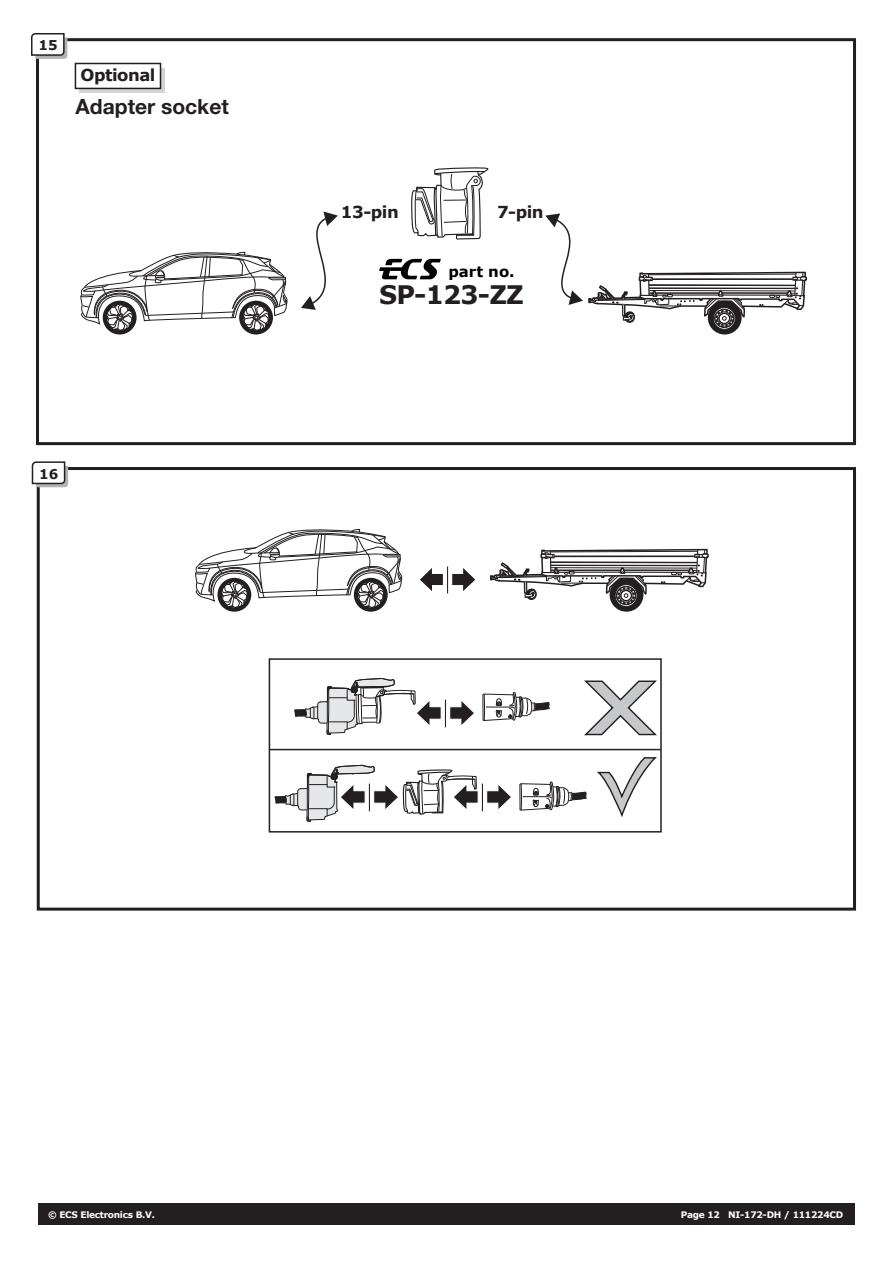
<style>
.page{position:relative;width:893px;height:1263px;background:#fff}
.page>*{position:absolute;margin:0;border:0;box-sizing:border-box;transform-origin:0 0}
.t1{font:700 25.5px "Verdana";letter-spacing:-.03em;color:#231f20}
.t2{font:700 21px "Helvetica Neue";color:#231f20}
.t3{font:700 16.5px "Verdana";letter-spacing:-.03em;color:#231f20}
.t4{font:700 15px "Verdana";color:#000}
.t5{font:700 13.5px "Verdana";color:#231f20}
.t6{font:700 9px "Verdana";letter-spacing:-.03em;color:#fff}
</style>
<div class="page">
<div style="left:38px;top:1203px;width:817px;height:21px;background:#231f20"></div>
<svg style="left:482px;top:691px;width:68px;height:30px"></svg>
<svg style="left:519px;top:781px;width:68px;height:30px"></svg>
<div style="left:269px;top:658px;width:393px;height:174px;border:2px solid #231f20"></div>
<hr style="left:269px;top:749px;width:392px;height:1px;background:#231f20">
<svg style="left:597px;top:757px;width:60px;height:60px"></svg>
<svg style="left:584px;top:680px;width:73px;height:56px"></svg>
<svg style="left:274px;top:764px;width:237px;height:58px"></svg>
<svg style="left:293px;top:658px;width:183px;height:77px"></svg>
<div style="left:36px;top:38px;width:820px;height:407px;border:3px solid #231f20"></div>
<svg style="left:31px;top:33px;width:36px;height:26px"></svg>
<div style="left:37px;top:467px;width:819px;height:443px;border:3px solid #231f20"></div>
<svg style="left:31px;top:461px;width:37px;height:26px"></svg>
<svg style="left:79px;top:68px;width:85px;height:25px"></svg>
<div style="left:75px;top:63px;width:86px;height:26px;background:#fff;border:2px solid #231f20"></div>
<svg style="left:420px;top:566px;width:55px;height:28px"></svg>
<svg style="left:489px;top:467px;width:221px;height:145px"></svg>
<div style="left:217px;top:578px;width:34px;height:34px;border:2px solid #231f20;border-radius:50%"></div>
<div style="left:354px;top:578px;width:34px;height:34px;border:2px solid #231f20;border-radius:50%"></div>
<svg style="left:195px;top:529px;width:207px;height:82px"></svg>
<svg style="left:301px;top:212px;width:37px;height:98px"></svg>
<svg style="left:411px;top:167px;width:78px;height:73px"></svg>
<svg style="left:545px;top:213px;width:262px;height:122px"></svg>
<svg style="left:379px;top:259px;width:62px;height:20px"></svg>
<svg style="left:80px;top:251px;width:208px;height:83px"></svg>
<h3 class="t5" style="left:38px;top:36px;width:21px">15</h3>
<h3 class="t3" style="left:80px;top:63px;width:77px">Optional</h3>
<h2 class="t2" style="left:76px;top:90px;width:155px">Adapter socket</h2>
<h3 class="t5" style="left:39px;top:464px;width:21px">16</h3>
<h3 class="t3" style="left:341px;top:201px;width:59px">13-pin</h3>
<h3 class="t3" style="left:497px;top:201px;width:48px">7-pin</h3>
<h3 class="t4" style="left:448px;top:260px;width:68px">part no.</h3>
<h1 class="t1" style="left:379px;top:277px;width:146px">SP-123-ZZ</h1>
<p class="t6" style="left:48px;top:1208px;width:108px">© ECS Electronics B.V.</p>
<p class="t6" style="left:681px;top:1208px;width:164px">Page 12 NI-172-DH / 111224CD</p>
</div>
